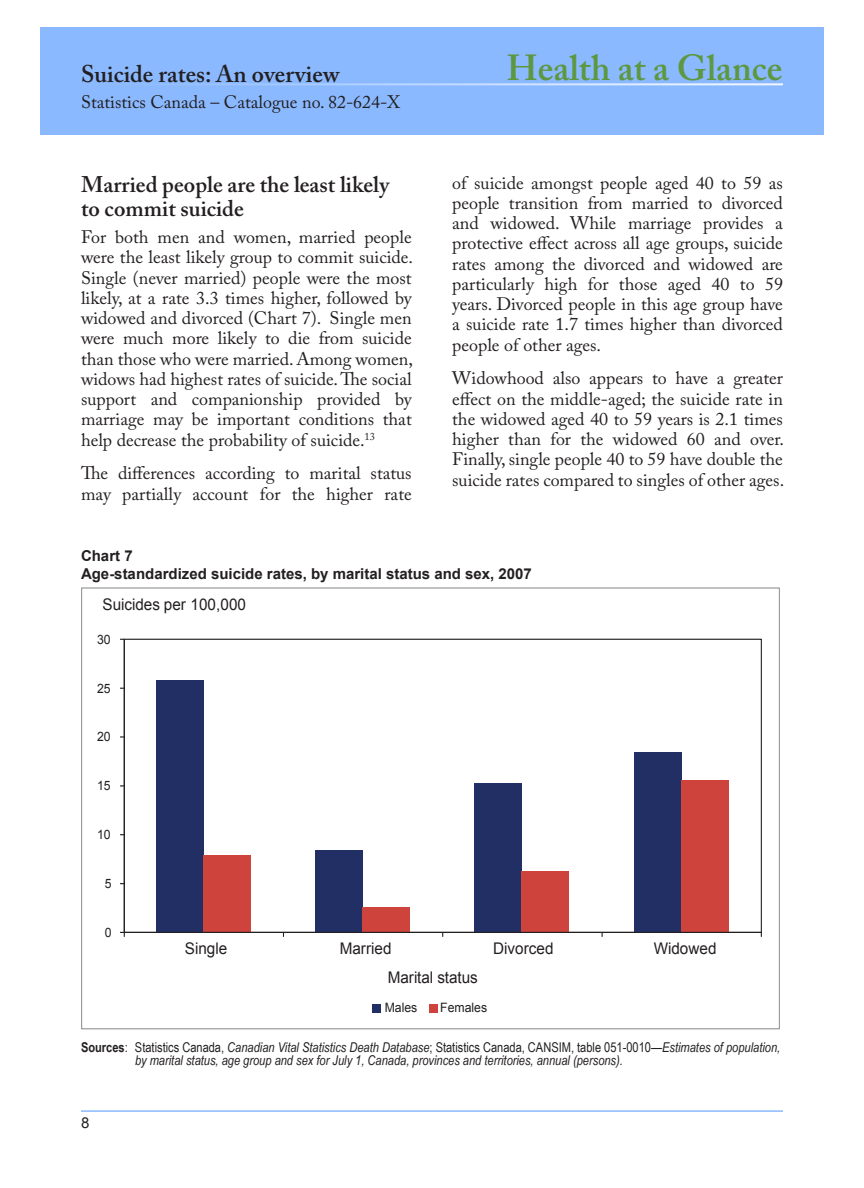
<style>
.page{position:relative;width:864px;height:1188px;background:#fff}
.page>*{position:absolute;margin:0;border:0;box-sizing:border-box;transform-origin:0 0}
.t1{font:600 36px "Adobe Caslon Pro";color:#5d9841}
.t2{font:600 24px "Adobe Caslon Pro";color:#231f20}
.Head2{font:600 22.5px/24px "Adobe Caslon Pro";color:#231f20}
.Body{font:18px/20.2px "Adobe Caslon Pro";color:#231f20;text-align:justify}
.t3{font:16.05px "Arial";color:#231f20;scale:.95 1}
.Chart_Title{font:700 15px/18px "Arial";color:#231f20}
.t4{font:15px "Arial";color:#231f20}
.Chart_Note{font:italic 13.5px/13.5px "Arial Narrow";color:#231f20}
.t5{font:12.9px "Arial";color:#231f20;scale:.95 1}
.s1{font-weight:700;font-style:normal}
.s2{font-style:normal}
</style>
<div class="page">
<div style="left:783px;top:41px;width:26px;height:84px;background:#8ab9ff"></div>
<hr style="left:81px;top:1110px;width:702px;height:2px;background:#8ab9ff">
<hr style="left:124px;top:639px;width:1px;height:293px;background:#231f20">
<svg style="left:120px;top:932px;width:5px;height:5px"></svg>
<div style="left:156px;top:680px;width:48px;height:252px;background:#222f64"></div>
<div style="left:315px;top:851px;width:47px;height:81px;background:#222f64"></div>
<div style="left:475px;top:783px;width:47px;height:149px;background:#222f64"></div>
<div style="left:634px;top:752px;width:47px;height:180px;background:#222f64"></div>
<div style="left:204px;top:855px;width:47px;height:77px;background:#ce433c"></div>
<div style="left:362px;top:908px;width:48px;height:24px;background:#ce433c"></div>
<div style="left:521px;top:871px;width:48px;height:61px;background:#ce433c"></div>
<div style="left:681px;top:781px;width:48px;height:151px;background:#ce433c"></div>
<hr style="left:124px;top:932px;width:637px;height:1px;background:#231f20">
<div style="left:372px;top:1004px;width:8px;height:9px;background:#222f64"></div>
<div style="left:429px;top:1004px;width:8px;height:9px;background:#ce433c"></div>
<h2 class="t2" style="left:81px;top:60px;width:260px">Suicide rates: An overview</h2>
<h1 class="t1" style="left:507px;top:47px;width:277px">Health at a Glance</h1>
<p class="Body" style="left:81px;top:92px;width:321px">Statistics Canada – Catalogue no. 82-624-X</p>
<p class="Head2" style="left:81px;top:172px;width:310px">Married people are the least likely to commit suicide</p>
<p class="Body" style="left:81px;top:227px;width:334px">For both men and women, married people were the least likely group to commit suicide.<br>Single (never married) people were the most likely, at a rate 3.3 times higher, followed by widowed and divorced (Chart 7). Single men were much more likely to die from suicide than those who were married. Among women, widows had highest rates of suicide. The social support and companionship provided by marriage may be important conditions that help decrease the probability of suicide.<sup>13</sup></p>
<p class="Body" style="left:81px;top:463px;width:332px">The differences according to marital status may partially account for the higher rate</p>
<p class="Body" style="left:452px;top:172px;width:332px">of suicide amongst people aged 40 to 59 as people transition from married to divorced and widowed. While marriage provides a protective effect across all age groups, suicide rates among the divorced and widowed are particularly high for those aged 40 to 59 years. Divorced people in this age group have a suicide rate 1.7 times higher than divorced people of other ages.</p>
<p class="Body" style="left:452px;top:368px;width:334px">Widowhood also appears to have a greater effect on the middle-aged; the suicide rate in the widowed aged 40 to 59 years is 2.1 times higher than for the widowed 60 and over.<br>Finally, single people 40 to 59 have double the suicide rates compared to singles of other ages.</p>
<p class="Chart_Title" style="left:81px;top:547px;width:453px">Chart 7<br>Age-standardized suicide rates, by marital status and sex, 2007</p>
<p class="t3" style="left:103px;top:594px;width:153px">Suicides per 100,000</p>
<p class="t5" style="left:97px;top:631px;width:16px">30</p>
<p class="t5" style="left:97px;top:680px;width:16px">25</p>
<p class="t5" style="left:97px;top:728px;width:16px">20</p>
<p class="t5" style="left:97px;top:777px;width:16px">15</p>
<p class="t5" style="left:97px;top:826px;width:16px">10</p>
<p class="t5" style="left:105px;top:875px;width:9px">5</p>
<p class="t5" style="left:105px;top:924px;width:9px">0</p>
<p class="t3" style="left:185px;top:938px;width:46px">Single</p>
<p class="t3" style="left:340px;top:938px;width:56px">Married</p>
<p class="t3" style="left:493px;top:938px;width:65px">Divorced</p>
<p class="t3" style="left:654px;top:938px;width:68px">Widowed</p>
<p class="t3" style="left:388px;top:967px;width:96px">Marital status</p>
<p class="t5" style="left:385px;top:999px;width:36px">Males</p>
<p class="t5" style="left:440px;top:999px;width:51px">Females</p>
<p class="Chart_Note" style="left:135px;top:1040px;width:647px;text-indent:-54px"><span class="s1">Sources</span><span class="s2">: Statistics Canada,</span> Canadian Vital Statistics Death Database<span class="s2">; Statistics Canada, CANSIM, table 051-0010—</span>Estimates of population, by marital status, age group and sex for July 1, Canada, provinces and territories, annual (persons).</p>
<p class="t4" style="left:81px;top:1113px;width:10px">8</p>
</div>
